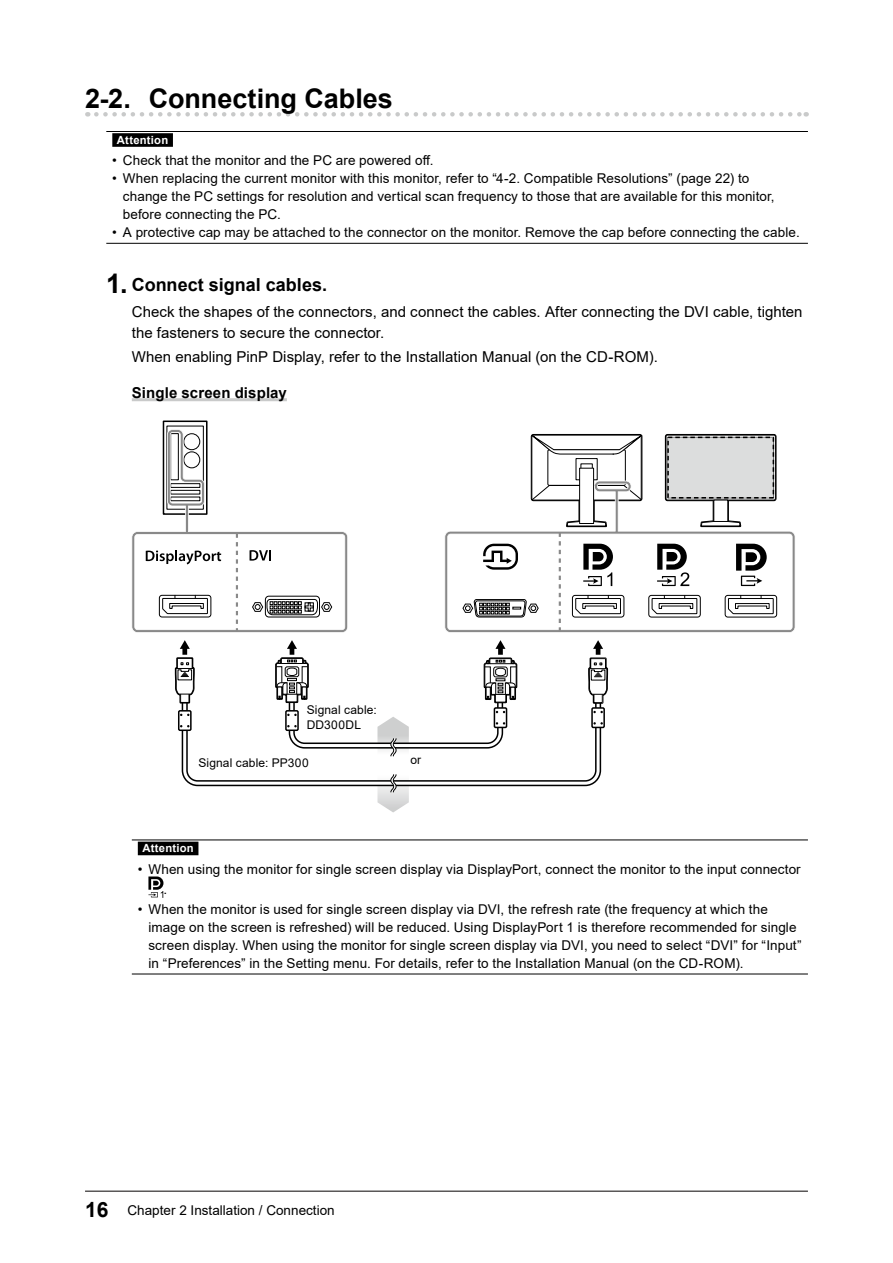
<style>
.page{position:relative;width:893px;height:1263px;background:#fff}
.page>*{position:absolute;margin:0;border:0;box-sizing:border-box;transform-origin:0 0}
.t1{font:700 27px "Arial";color:#000}
.t2{font:700 18px "Arial";color:#000}
.t3{font:15px/21px "Arial";letter-spacing:.005em;color:#000}
.t4{font:700 15px "Arial";letter-spacing:.005em;color:#000}
.t5{font:13.5px/18px "Arial";letter-spacing:.005em;color:#000}
.t6{font:12px/15px "Arial";letter-spacing:.015em;color:#000}
.t7{font:700 11.25px "Arial";letter-spacing:.02em;color:#fff}
.s1{font-size:27px}
.s2{font-weight:700;font-size:21px}
</style>
<div class="page">
<hr style="left:85px;top:1190px;width:723px;height:2px;background:#595757">
<svg style="left:96px;top:112px;width:711px;height:5px"></svg>
<hr style="left:132px;top:398px;width:155px;height:3px;background:#c9caca">
<hr style="left:106px;top:131px;width:702px;height:1px;background:#000">
<hr style="left:106px;top:243px;width:702px;height:1px;background:#000">
<div style="left:112px;top:133px;width:61px;height:14px;background:#000"></div>
<div style="left:163px;top:420px;width:45px;height:95px;border:2px solid #000"></div>
<svg style="left:530px;top:434px;width:113px;height:47px"></svg>
<svg style="left:665px;top:434px;width:111px;height:47px"></svg>
<div style="left:668px;top:437px;width:105px;height:61px;background:#dcdddd"></div>
<div style="left:667px;top:437px;width:107px;height:61px;border:2px dashed #000"></div>
<svg style="left:174px;top:640px;width:435px;height:172px"></svg>
<svg style="left:132px;top:429px;width:216px;height:204px"></svg>
<svg style="left:445px;top:481px;width:350px;height:152px"></svg>
<svg style="left:559px;top:533px;width:2px;height:98px"></svg>
<svg style="left:462px;top:599px;width:77px;height:19px"></svg>
<svg style="left:483px;top:544px;width:35px;height:26px"></svg>
<svg style="left:583px;top:544px;width:30px;height:42px"></svg>
<div style="left:572px;top:595px;width:52px;height:22px;border:1px solid #000;border-radius:3px"></div>
<svg style="left:575px;top:595px;width:46px;height:20px"></svg>
<svg style="left:657px;top:544px;width:32px;height:42px"></svg>
<div style="left:648px;top:595px;width:53px;height:22px;border:1px solid #000;border-radius:3px"></div>
<svg style="left:651px;top:595px;width:47px;height:20px"></svg>
<svg style="left:736px;top:544px;width:31px;height:42px"></svg>
<div style="left:725px;top:595px;width:52px;height:22px;border:1px solid #000;border-radius:3px"></div>
<svg style="left:728px;top:595px;width:46px;height:20px"></svg>
<hr style="left:132px;top:840px;width:676px;height:1px;background:#000">
<hr style="left:132px;top:974px;width:676px;height:1px;background:#000">
<div style="left:138px;top:842px;width:60px;height:13px;background:#000"></div>
<svg style="left:148px;top:876px;width:15px;height:22px"></svg>
<h1 class="t1" style="left:85px;top:80px;width:309px">2-2. Connecting Cables</h1>
<p class="t7" style="left:117px;top:132px;width:53px">Attention</p>
<p class="t5" style="left:112px;top:151px;width:323px">• Check that the monitor and the PC are powered off.</p>
<p class="t5" style="left:123px;top:169px;width:653px;text-indent:-11px">• When replacing the current monitor with this monitor, refer to “4-2. Compatible Resolutions” (page 22) to change the PC settings for resolution and vertical scan frequency to those that are available for this monitor, before connecting the PC.</p>
<p class="t5" style="left:112px;top:223px;width:689px">• A protective cap may be attached to the connector on the monitor. Remove the cap before connecting the cable.</p>
<h2 class="t2" style="left:106px;top:272px;width:222px"><span class="s1">1.</span> Connect signal cables.</h2>
<p class="t3" style="left:132px;top:301px;width:672px">Check the shapes of the connectors, and connect the cables. After connecting the DVI cable, tighten the fasteners to secure the connector.</p>
<p class="t3" style="left:132px;top:346px;width:528px">When enabling PinP Display, refer to the Installation Manual (on the CD-ROM).</p>
<p class="t4" style="left:132px;top:382px;width:157px">Single screen display</p>
<p class="t6" style="left:307px;top:702px;width:72px">Signal cable:<br>DD300DL</p>
<p class="t6" style="left:198px;top:755px;width:112px">Signal cable: PP300</p>
<p class="t6" style="left:410px;top:753px;width:12px">or</p>
<p class="t7" style="left:142px;top:840px;width:53px">Attention</p>
<p class="t5" style="left:163px;top:859px;width:639px;line-height:20.2px;text-indent:-26px">• When using the monitor for single screen display via DisplayPort, connect the monitor to the input connector .</p>
<p class="t5" style="left:148px;top:900px;width:655px;text-indent:-11px">• When the monitor is used for single screen display via DVI, the refresh rate (the frequency at which the image on the screen is refreshed) will be reduced. Using DisplayPort 1 is therefore recommended for single screen display. When using the monitor for single screen display via DVI, you need to select “DVI” for “Input” in “Preferences” in the Setting menu. For details, refer to the Installation Manual (on the CD-ROM).</p>
<p class="t5" style="left:85px;top:1201px;width:251px"><span class="s2">16</span> Chapter 2 Installation / Connection</p>
</div>
